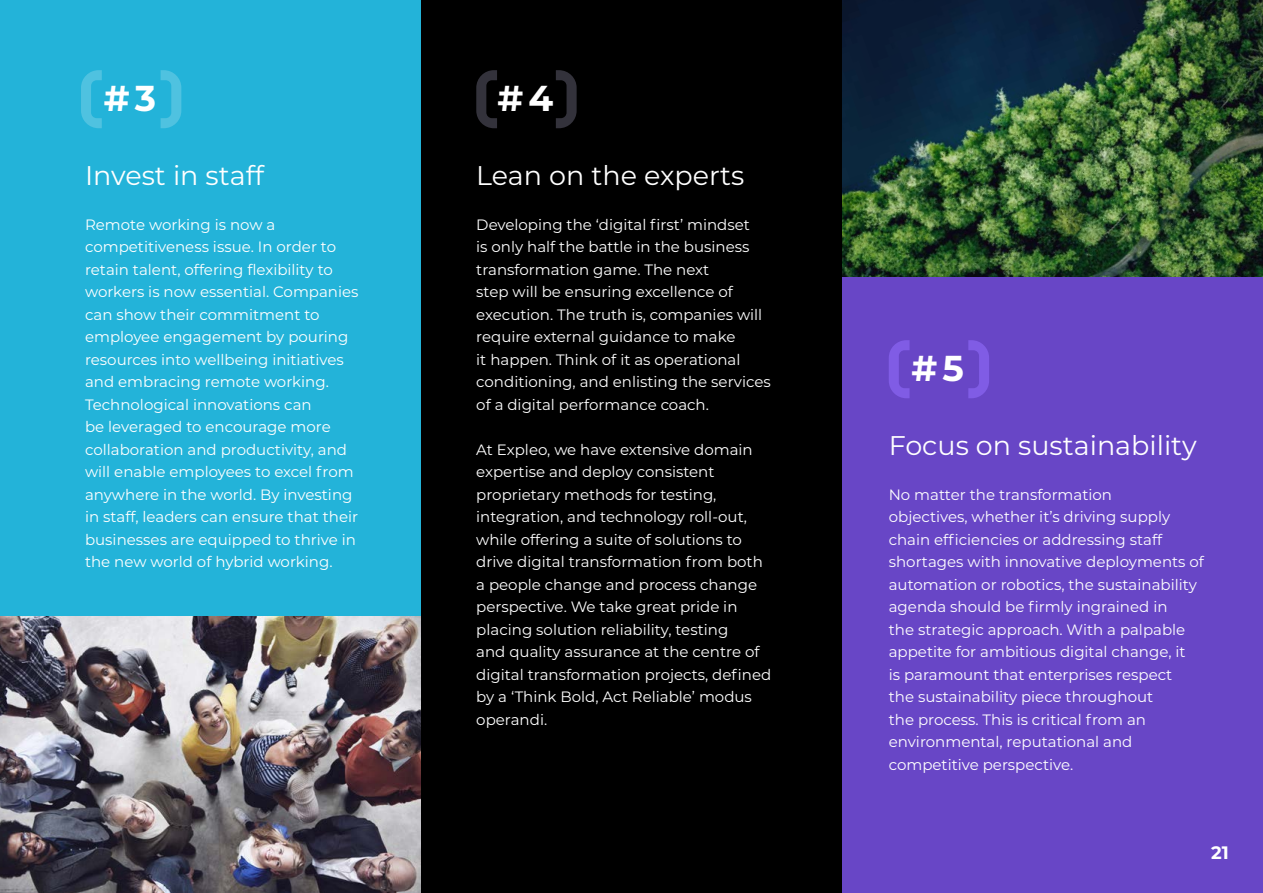
<style>
.page{position:relative;width:1263px;height:893px;background:#fff}
.page>*{position:absolute;margin:0;border:0;box-sizing:border-box;transform-origin:0 0}
.t1{font:700 36px "Montserrat";color:#fff}
.t2{font:27px "Montserrat";color:#fff}
.t3{font:700 18px "Montserrat";color:#fff}
.t4{font:15px/22.5px "Montserrat";color:#fff}
</style>
<div class="page">
<div style="left:0;top:0;width:421px;height:893px;background:#23b3d9"></div>
<div style="left:421px;top:0;width:421px;height:893px;background:#000"></div>
<div style="left:842px;top:0;width:421px;height:893px;background:#6846c6"></div>
<svg style="left:161px;top:70px;width:20px;height:58px"></svg>
<svg style="left:81px;top:70px;width:21px;height:58px"></svg>
<svg style="left:556px;top:70px;width:21px;height:58px"></svg>
<svg style="left:476px;top:70px;width:21px;height:58px"></svg>
<svg style="left:968px;top:340px;width:21px;height:58px"></svg>
<svg style="left:889px;top:340px;width:20px;height:58px"></svg>
<img style="left:842px;top:0;width:421px;height:276px">
<img style="left:0;top:617px;width:421px;height:276px">
<h1 class="t1" style="left:104px;top:72px;width:54px"># 3</h1>
<h1 class="t1" style="left:497px;top:72px;width:57px"># 4</h1>
<h2 class="t2" style="left:85px;top:157px;width:180px">Invest in staff</h2>
<p class="t4" style="left:85px;top:213px;width:275px">Remote working is now a competitiveness issue. In order to retain talent, offering flexibility to workers is now essential. Companies can show their commitment to employee engagement by pouring resources into wellbeing initiatives and embracing remote working.<br>Technological innovations can<br>be leveraged to encourage more collaboration and productivity, and will enable employees to excel from anywhere in the world. By investing in staff, leaders can ensure that their businesses are equipped to thrive in the new world of hybrid working.</p>
<h2 class="t2" style="left:476px;top:157px;width:270px">Lean on the experts</h2>
<p class="t4" style="left:476px;top:213px;width:296px">Developing the ‘digital first’ mindset<br>is only half the battle in the business transformation game. The next<br>step will be ensuring excellence of execution. The truth is, companies will require external guidance to make<br>it happen. Think of it as operational conditioning, and enlisting the services of a digital performance coach.</p>
<p class="t4" style="left:476px;top:438px;width:296px">At Expleo, we have extensive domain expertise and deploy consistent proprietary methods for testing, integration, and technology roll-out, while offering a suite of solutions to drive digital transformation from both a people change and process change perspective. We take great pride in placing solution reliability, testing<br>and quality assurance at the centre of digital transformation projects, defined by a ‘Think Bold, Act Reliable’ modus operandi.</p>
<h2 class="t2" style="left:889px;top:427px;width:309px">Focus on sustainability</h2>
<h1 class="t1" style="left:911px;top:342px;width:54px"># 5</h1>
<p class="t4" style="left:889px;top:483px;width:317px">No matter the transformation<br>objectives, whether it’s driving supply chain efficiencies or addressing staff shortages with innovative deployments of automation or robotics, the sustainability agenda should be firmly ingrained in<br>the strategic approach. With a palpable appetite for ambitious digital change, it<br>is paramount that enterprises respect<br>the sustainability piece throughout<br>the process. This is critical from an environmental, reputational and competitive perspective.</p>
<p class="t3" style="left:1211px;top:840px;width:19px">21</p>
</div>
